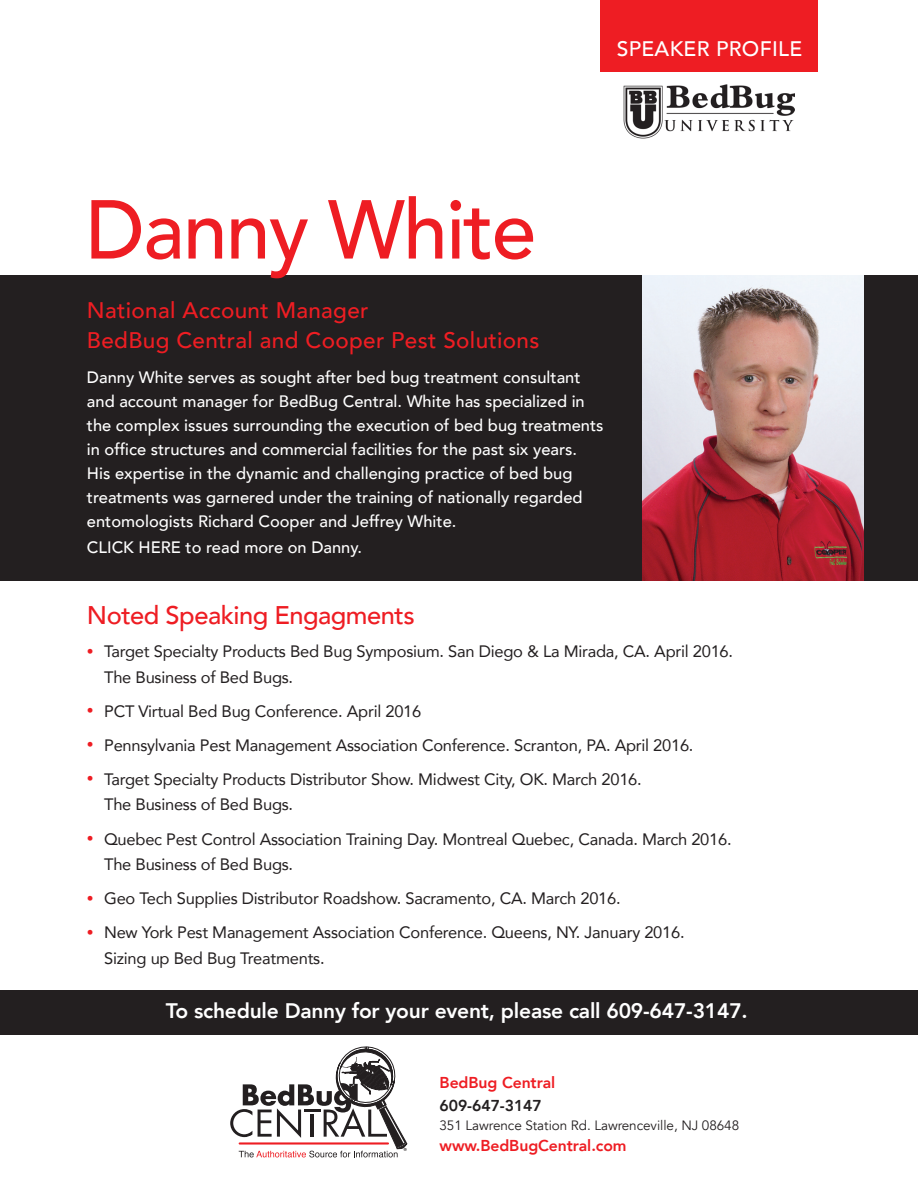
<style>
.page{position:relative;width:918px;height:1188px;background:#fff}
.page>*{position:absolute;margin:0;border:0;box-sizing:border-box;transform-origin:0 0}
.t1{font:500 82.5px "Avenir";letter-spacing:-.02em;color:#ee1d23}
.t2{font:500 25.5px "Avenir";letter-spacing:-.02em;color:#ee1d23}
.t3{font:500 22.5px/30px "Avenir";letter-spacing:.015em;color:#ee1d23}
.t4{font:800 21px "Avenir";letter-spacing:-.01em;color:#fff}
.t5{font:500 21px "Avenir";letter-spacing:.015em;color:#fff}
.t6{font:16.5px/25.5px "Avenir";letter-spacing:-.015em;color:#231f20}
.t7{font:500 16.5px/24px "Avenir";color:#fff}
.t8{font:800 15.75px "Avenir";letter-spacing:-.005em;color:#ee1d23}
.t9{font:800 15.75px "Avenir";letter-spacing:-.005em;color:#231f20}
.t10{font:13.5px "Avenir";letter-spacing:-.005em;color:#231f20}
.t11{font:8.85px "Myriad Pro";color:#231f20}
.s1{font-size:13.5px;color:#ee1d23}
</style>
<div class="page">
<div style="left:0;top:275px;width:918px;height:305px;background:#231f20"></div>
<div style="left:600px;top:0;width:218px;height:71px;background:#ee1d23"></div>
<svg style="left:230px;top:1046px;width:177px;height:111px"></svg>
<img style="left:623px;top:84px;width:172px;height:55px">
<img style="left:642px;top:275px;width:222px;height:305px">
<div style="left:0;top:990px;width:918px;height:44px;background:#231f20"></div>
<p class="t5" style="left:617px;top:31px;width:187px">SPEAKER PROFILE</p>
<p class="t1" style="left:85px;top:158px;width:452px">Danny White</p>
<p class="t3" style="left:87px;top:294px;width:454px">National Account Manager<br>BedBug Central and Cooper Pest Solutions</p>
<p class="t7" style="left:87px;top:365px;width:518px">Danny White serves as sought after bed bug treatment consultant and account manager for BedBug Central. White has specialized in the complex issues surrounding the execution of bed bug treatments in office structures and commercial facilities for the past six years.<br>His expertise in the dynamic and challenging practice of bed bug treatments was garnered under the training of nationally regarded entomologists Richard Cooper and Jeffrey White.</p>
<p class="t7" style="left:87px;top:534px;width:277px">CLICK HERE to read more on Danny.</p>
<p class="t2" style="left:87px;top:593px;width:329px">Noted Speaking Engagments</p>
<p class="t6" style="left:104px;top:638px;width:631px;text-indent:-17px"><span class="s1">•</span> Target Specialty Products Bed Bug Symposium. San Diego &amp; La Mirada, CA. April 2016.<br>The Business of Bed Bugs.</p>
<p class="t6" style="left:87px;top:698px;width:336px"><span class="s1">•</span> PCT Virtual Bed Bug Conference. April 2016</p>
<p class="t6" style="left:87px;top:732px;width:608px"><span class="s1">•</span> Pennsylvania Pest Management Association Conference. Scranton, PA. April 2016.</p>
<p class="t6" style="left:104px;top:766px;width:539px;text-indent:-17px"><span class="s1">•</span> Target Specialty Products Distributor Show. Midwest City, OK. March 2016.<br>The Business of Bed Bugs.</p>
<p class="t6" style="left:104px;top:826px;width:629px;text-indent:-17px"><span class="s1">•</span> Quebec Pest Control Association Training Day. Montreal Quebec, Canada. March 2016.<br>The Business of Bed Bugs.</p>
<p class="t6" style="left:87px;top:885px;width:535px"><span class="s1">•</span> Geo Tech Supplies Distributor Roadshow. Sacramento, CA. March 2016.</p>
<p class="t6" style="left:104px;top:919px;width:582px;text-indent:-17px"><span class="s1">•</span> New York Pest Management Association Conference. Queens, NY. January 2016.<br>Sizing up Bed Bug Treatments.</p>
<p class="t4" style="left:166px;top:995px;width:583px">To schedule Danny for your event, please call 609-647-3147.</p>
<p class="t8" style="left:440px;top:1070px;width:117px">BedBug Central</p>
<p class="t9" style="left:440px;top:1093px;width:104px">609-647-3147</p>
<p class="t10" style="left:440px;top:1117px;width:301px">351 Lawrence Station Rd. Lawrenceville, NJ 08648</p>
<p class="t11" style="left:404px;top:1145px;width:5px">®</p>
<p class="t8" style="left:440px;top:1133px;width:189px">www.BedBugCentral.com</p>
</div>
